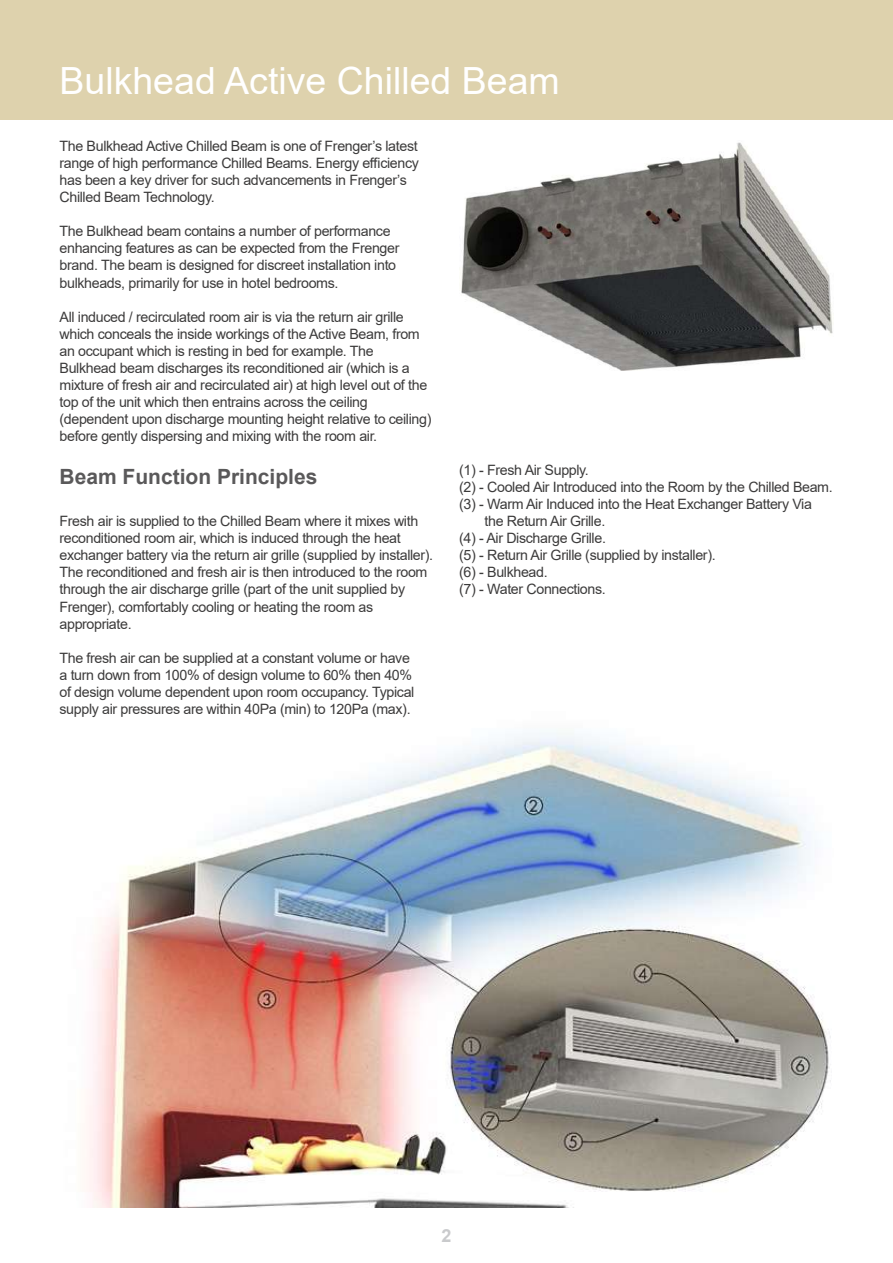
<style>
.page{position:relative;width:893px;height:1263px;background:#fff}
.page>*{position:absolute;margin:0;border:0;box-sizing:border-box;transform-origin:0 0}
.t1{font:37.5px "Arial";color:#fff}
.t2{font:700 21px "Arial";color:#5a595a}
.t3{font:700 18px "Arial";color:#c9cacc}
.t4{font:14.25px/17.1px "Arial";letter-spacing:-.025em;color:#3c3b3b}
</style>
<div class="page">
<div style="left:0;top:0;width:893px;height:119px;background:#ded2ad"></div>
<img style="left:461px;top:142px;width:372px;height:229px">
<img style="left:89px;top:732px;width:742px;height:476px">
<h1 class="t1" style="left:60px;top:55px;width:502px">Bulkhead Active Chilled Beam</h1>
<p class="t4" style="left:60px;top:137px;width:361px">The Bulkhead Active Chilled Beam is one of Frenger’s latest range of high performance Chilled Beams. Energy efficiency has been a key driver for such advancements in Frenger’s Chilled Beam Technology.</p>
<p class="t4" style="left:60px;top:223px;width:341px">The Bulkhead beam contains a number of performance enhancing features as can be expected from the Frenger brand. The beam is designed for discreet installation into bulkheads, primarily for use in hotel bedrooms.</p>
<p class="t4" style="left:60px;top:308px;width:373px">All induced / recirculated room air is via the return air grille which conceals the inside workings of the Active Beam, from an occupant which is resting in bed for example. The Bulkhead beam discharges its reconditioned air (which is a mixture of fresh air and recirculated air) at high level out of the top of the unit which then entrains across the ceiling (dependent upon discharge mounting height relative to ceiling) before gently dispersing and mixing with the room air.</p>
<h2 class="t2" style="left:60px;top:462px;width:259px">Beam Function Principles</h2>
<p class="t4" style="left:60px;top:512px;width:375px">Fresh air is supplied to the Chilled Beam where it mixes with reconditioned room air, which is induced through the heat exchanger battery via the return air grille (supplied by installer).<br>The reconditioned and fresh air is then introduced to the room through the air discharge grille (part of the unit supplied by Frenger), comfortably cooling or heating the room as appropriate.</p>
<p class="t4" style="left:60px;top:649px;width:356px">The fresh air can be supplied at a constant volume or have a turn down from 100% of design volume to 60% then 40% of design volume dependent upon room occupancy. Typical supply air pressures are within 40Pa (min) to 120Pa (max).</p>
<p class="t4" style="left:459px;top:461px;width:131px">(1) - Fresh Air Supply.</p>
<p class="t4" style="left:459px;top:478px;width:375px">(2) - Cooled Air Introduced into the Room by the Chilled Beam.</p>
<p class="t4" style="left:459px;top:495px;width:354px">(3) - Warm Air Induced into the Heat Exchanger Battery Via</p>
<p class="t4" style="left:484px;top:512px;width:122px">the Return Air Grille.</p>
<p class="t4" style="left:459px;top:529px;width:148px">(4) - Air Discharge Grille.</p>
<p class="t4" style="left:459px;top:547px;width:258px">(5) - Return Air Grille (supplied by installer).</p>
<p class="t4" style="left:459px;top:564px;width:90px">(6) - Bulkhead.</p>
<p class="t4" style="left:459px;top:581px;width:148px">(7) - Water Connections.</p>
<p class="t3" style="left:441px;top:1223px;width:12px">2</p>
</div>
